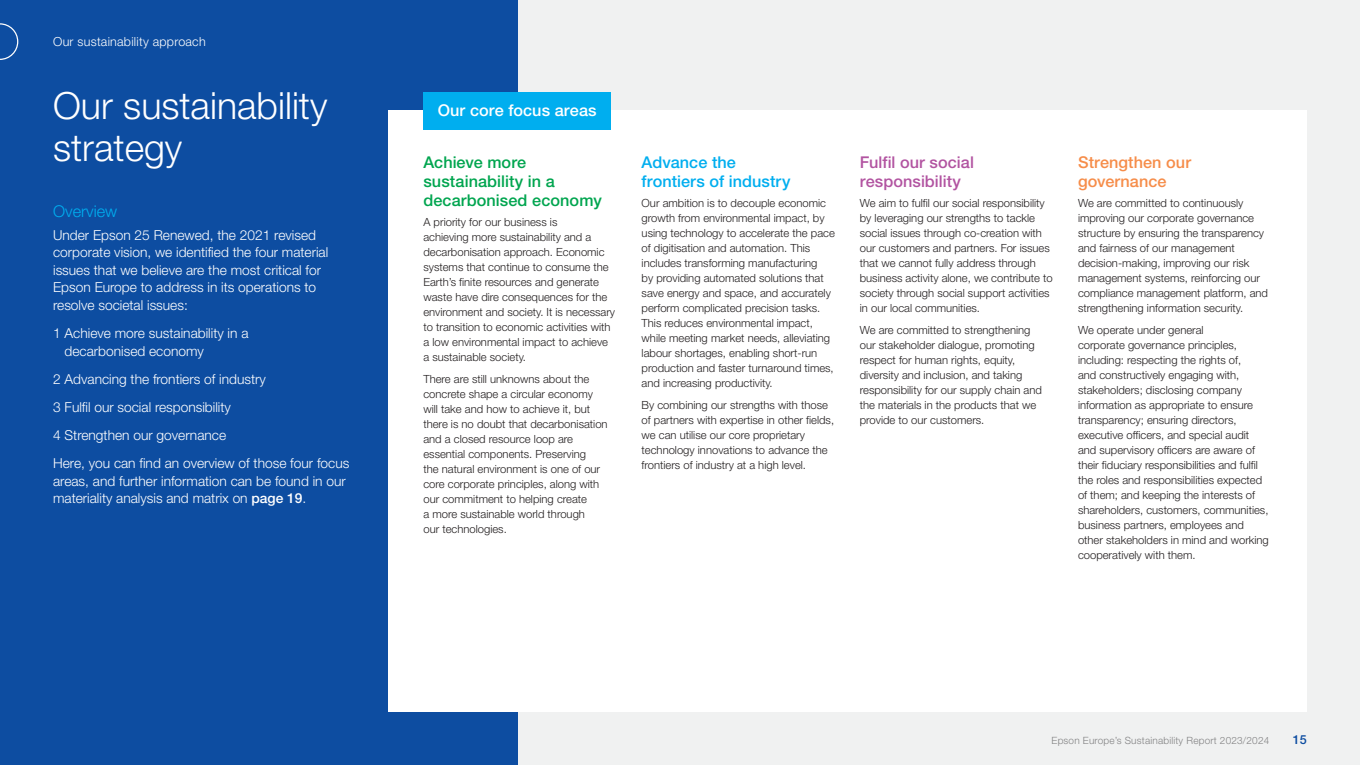
<style>
.page{position:relative;width:1360px;height:765px;background:#fff}
.page>*{position:absolute;margin:0;border:0;box-sizing:border-box;transform-origin:0 0}
.t1{font:300 37.5px/42.5px "Helvetica Neue LT Std";color:#fff}
.H2-bold{font:500 16.25px/18.8px "Helvetica Neue LT Std";letter-spacing:.005em;color:#00a54f}
.H2-bold-2{font:500 16.25px/18.8px "Helvetica Neue LT Std";letter-spacing:.005em;color:#00aeef}
.H2-bold-3{font:500 16.25px/18.8px "Helvetica Neue LT Std";letter-spacing:.005em;color:#b254a1}
.H2-bold-4{font:500 16.25px/18.8px "Helvetica Neue LT Std";letter-spacing:.005em;color:#f68d4a}
.H2-bold-5{font:500 16.25px "Helvetica Neue LT Std";letter-spacing:.005em;color:#fff}
.t2{font:300 16.25px "Helvetica Neue LT Std";color:#00aeef}
.large-body{font:300 13.75px/17.5px "Helvetica Neue LT Std";color:#fff}
.t3{font:300 12.5px "Helvetica Neue LT Std";letter-spacing:.02em;color:#fff}
.t4{font:500 12.5px "Helvetica Neue LT Std";color:#0d4da1}
.body{font:300 11.25px/15px "Helvetica Neue LT Std";color:#231f20}
.t5{font:300 10px "Helvetica Neue LT Std";letter-spacing:.02em;color:#828283}
.s1{font-weight:500}
</style>
<div class="page">
<div style="left:517px;top:0;width:843px;height:765px;background:#f0f1f1"></div>
<div style="left:0;top:0;width:517px;height:765px;background:#0d4da1"></div>
<div style="left:388px;top:111px;width:919px;height:601px;background:#fff"></div>
<div style="left:423px;top:92px;width:188px;height:37px;background:#00aeef"></div>
<svg style="left:0;top:23px;width:18px;height:37px"></svg>
<p class="t3" style="left:53px;top:34px;width:154px">Our sustainability approach</p>
<h1 class="t1" style="left:53px;top:84px;width:276px">Our sustainability strategy</h1>
<h2 class="t2" style="left:53px;top:201px;width:66px">Overview</h2>
<p class="large-body" style="left:53px;top:226px;width:277px">Under Epson 25 Renewed, the 2021 revised corporate vision, we identified the four material issues that we believe are the most critical for Epson Europe to address in its operations to resolve societal issues:</p>
<p class="large-body" style="left:65px;top:324px;width:185px;text-indent:-11px">1 Achieve more sustainability in a decarbonised economy</p>
<p class="large-body" style="left:53px;top:370px;width:214px">2 Advancing the frontiers of industry</p>
<p class="large-body" style="left:53px;top:398px;width:179px">3 Fulfil our social responsibility</p>
<p class="large-body" style="left:53px;top:426px;width:174px">4 Strengthen our governance</p>
<p class="large-body" style="left:53px;top:454px;width:298px">Here, you can find an overview of those four focus areas, and further information can be found in our materiality analysis and matrix on <span class="s1">page 19</span>.</p>
<p class="H2-bold-5" style="left:438px;top:101px;width:160px">Our core focus areas</p>
<p class="H2-bold" style="left:423px;top:153px;width:180px">Achieve more sustainability in a decarbonised economy</p>
<p class="body" style="left:423px;top:214px;width:193px">A priority for our business is<br>achieving more sustainability and a decarbonisation approach. Economic systems that continue to consume the Earth’s finite resources and generate waste have dire consequences for the environment and society. It is necessary to transition to economic activities with a low environmental impact to achieve a sustainable society.</p>
<p class="body" style="left:423px;top:372px;width:186px">There are still unknowns about the concrete shape a circular economy will take and how to achieve it, but there is no doubt that decarbonisation and a closed resource loop are essential components. Preserving<br>the natural environment is one of our core corporate principles, along with our commitment to helping create<br>a more sustainable world through<br>our technologies.</p>
<p class="H2-bold-2" style="left:642px;top:153px;width:150px">Advance the frontiers of industry</p>
<p class="body" style="left:642px;top:196px;width:195px">Our ambition is to decouple economic growth from environmental impact, by using technology to accelerate the pace of digitisation and automation. This includes transforming manufacturing<br>by providing automated solutions that save energy and space, and accurately perform complicated precision tasks.<br>This reduces environmental impact, while meeting market needs, alleviating labour shortages, enabling short-run production and faster turnaround times, and increasing productivity.</p>
<p class="body" style="left:642px;top:398px;width:194px">By combining our strengths with those of partners with expertise in other fields, we can utilise our core proprietary technology innovations to advance the frontiers of industry at a high level.</p>
<p class="H2-bold-3" style="left:860px;top:153px;width:116px">Fulfil our social responsibility</p>
<p class="body" style="left:860px;top:196px;width:194px">We aim to fulfil our social responsibility by leveraging our strengths to tackle social issues through co-creation with our customers and partners. For issues that we cannot fully address through business activity alone, we contribute to society through social support activities in our local communities.</p>
<p class="body" style="left:860px;top:323px;width:184px">We are committed to strengthening our stakeholder dialogue, promoting respect for human rights, equity, diversity and inclusion, and taking responsibility for our supply chain and the materials in the products that we provide to our customers.</p>
<p class="H2-bold-4" style="left:1078px;top:153px;width:115px">Strengthen our governance</p>
<p class="body" style="left:1078px;top:196px;width:192px">We are committed to continuously improving our corporate governance structure by ensuring the transparency and fairness of our management decision-making, improving our risk management systems, reinforcing our compliance management platform, and strengthening information security.</p>
<p class="body" style="left:1078px;top:323px;width:192px">We operate under general<br>corporate governance principles, including: respecting the rights of,<br>and constructively engaging with, stakeholders; disclosing company information as appropriate to ensure transparency; ensuring directors, executive officers, and special audit and supervisory officers are aware of their fiduciary responsibilities and fulfil the roles and responsibilities expected of them; and keeping the interests of shareholders, customers, communities, business partners, employees and other stakeholders in mind and working cooperatively with them.</p>
<p class="t5" style="left:1051px;top:734px;width:219px">Epson Europe’s Sustainability Report 2023/2024</p>
<p class="t4" style="left:1293px;top:732px;width:15px">15</p>
</div>
